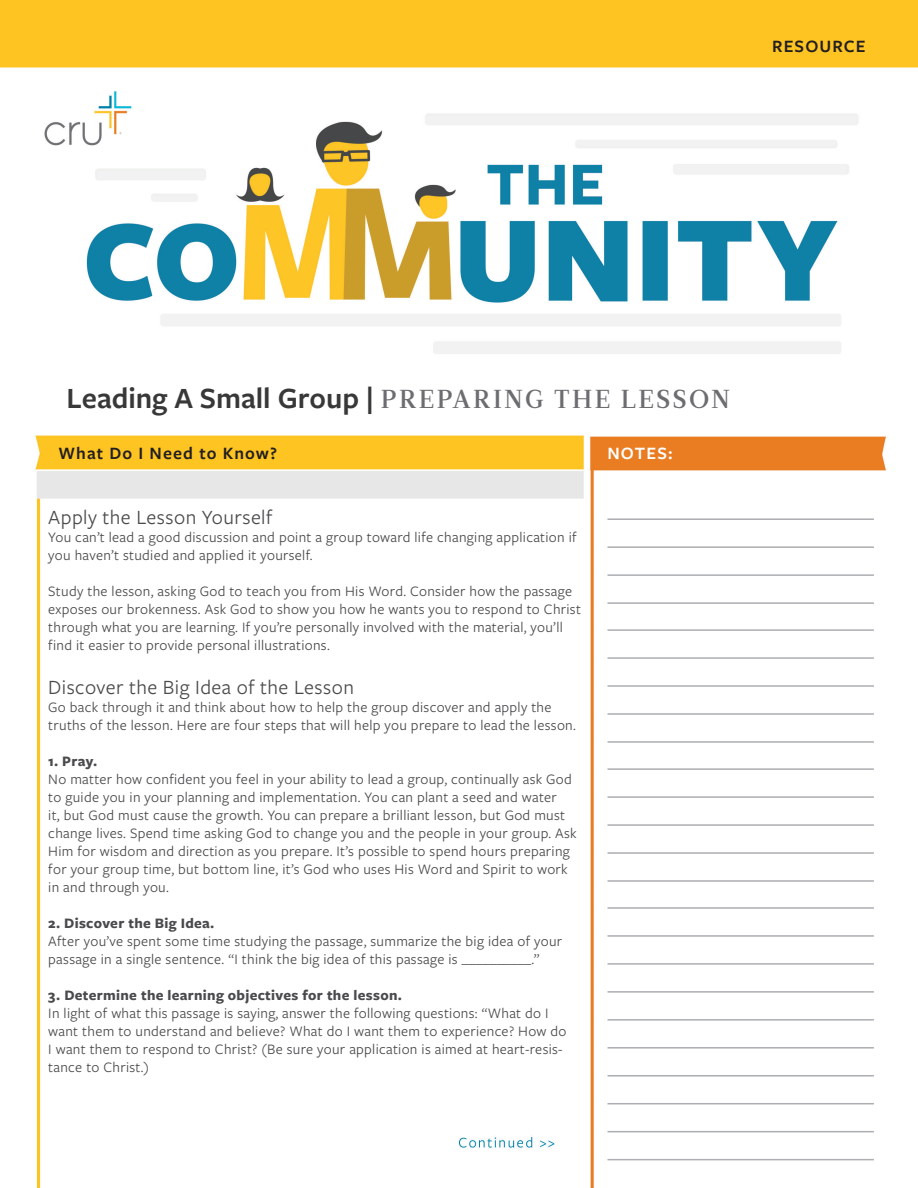
<style>
.page{position:relative;width:918px;height:1188px;background:#fff}
.page>*{position:absolute;margin:0;border:0;box-sizing:border-box;transform-origin:0 0}
.t1{font:600 30.45px "Freight Sans Pro";color:#383839}
.t2{font:21px "Freight Sans Pro";letter-spacing:.02em;color:#494a4b}
.t3{font:600 18px "Freight Sans Pro";letter-spacing:.06em;color:#231f20}
.t4{font:600 18px "Freight Sans Pro";letter-spacing:.06em;color:#fff}
.t5{font:15px/18px "Freight Sans Pro";letter-spacing:.02em;color:#494a4b}
.t6{font:700 15px "Freight Sans Pro";letter-spacing:.02em;color:#494a4b}
.s1{font-family:"Leitura Roman 3";font-weight:400;font-size:25.95px;color:#6c6d70}
</style>
<div class="page">
<img style="left:0;top:0;width:918px;height:1188px">
<hr style="left:608px;top:574px;width:266px;height:2px;background:#acadb1">
<hr style="left:608px;top:852px;width:266px;height:2px;background:#acadb1">
<hr style="left:608px;top:713px;width:266px;height:2px;background:#acadb1">
<hr style="left:608px;top:991px;width:266px;height:2px;background:#acadb1">
<hr style="left:608px;top:1131px;width:266px;height:1px;background:#acadb1">
<hr style="left:608px;top:602px;width:266px;height:2px;background:#acadb1">
<hr style="left:608px;top:880px;width:266px;height:2px;background:#acadb1">
<hr style="left:608px;top:741px;width:266px;height:2px;background:#acadb1">
<hr style="left:608px;top:1019px;width:266px;height:2px;background:#acadb1">
<hr style="left:608px;top:1159px;width:266px;height:1px;background:#acadb1">
<hr style="left:608px;top:518px;width:266px;height:2px;background:#acadb1">
<hr style="left:608px;top:796px;width:266px;height:2px;background:#acadb1">
<hr style="left:608px;top:657px;width:266px;height:2px;background:#acadb1">
<hr style="left:608px;top:935px;width:266px;height:2px;background:#acadb1">
<hr style="left:608px;top:1075px;width:266px;height:2px;background:#acadb1">
<hr style="left:608px;top:546px;width:266px;height:2px;background:#acadb1">
<hr style="left:608px;top:824px;width:266px;height:2px;background:#acadb1">
<hr style="left:608px;top:685px;width:266px;height:2px;background:#acadb1">
<hr style="left:608px;top:963px;width:266px;height:2px;background:#acadb1">
<hr style="left:608px;top:1103px;width:266px;height:1px;background:#acadb1">
<hr style="left:608px;top:768px;width:266px;height:2px;background:#acadb1">
<hr style="left:608px;top:629px;width:266px;height:2px;background:#acadb1">
<hr style="left:608px;top:907px;width:266px;height:2px;background:#acadb1">
<hr style="left:608px;top:1047px;width:266px;height:2px;background:#acadb1">
<p class="t3" style="left:772px;top:34px;width:95px">RESOURCE</p>
<p class="t1" style="left:67px;top:378px;width:665px">Leading A Small Group | <span class="s1">PREPARING THE LESSON</span></p>
<p class="t3" style="left:58px;top:441px;width:220px">What Do I Need to Know?</p>
<p class="t4" style="left:608px;top:441px;width:67px">NOTES:</p>
<p class="t2" style="left:48px;top:504px;width:226px">Apply the Lesson Yourself</p>
<p class="t5" style="left:48px;top:528px;width:530px">You can’t lead a good discussion and point a group toward life changing application if you haven’t studied and applied it yourself.</p>
<p class="t5" style="left:48px;top:582px;width:534px">Study the lesson, asking God to teach you from His Word. Consider how the passage exposes our brokenness. Ask God to show you how he wants you to respond to Christ through what you are learning. If you’re personally involved with the material, you’ll find it easier to provide personal illustrations.</p>
<p class="t2" style="left:48px;top:673px;width:307px">Discover the Big Idea of the Lesson</p>
<p class="t5" style="left:48px;top:697px;width:529px">Go back through it and think about how to help the group discover and apply the truths of the lesson. Here are four steps that will help you prepare to lead the lesson.</p>
<p class="t6" style="left:48px;top:750px;width:50px">1. Pray.</p>
<p class="t5" style="left:48px;top:769px;width:530px">No matter how confident you feel in your ability to lead a group, continually ask God to guide you in your planning and implementation. You can plant a seed and water<br>it, but God must cause the growth. You can prepare a brilliant lesson, but God must change lives. Spend time asking God to change you and the people in your group. Ask Him for wisdom and direction as you prepare. It’s possible to spend hours preparing for your group time, but bottom line, it’s God who uses His Word and Spirit to work in and through you.</p>
<p class="t6" style="left:48px;top:912px;width:168px">2. Discover the Big Idea.</p>
<p class="t5" style="left:48px;top:931px;width:515px">After you’ve spent some time studying the passage, summarize the big idea of your passage in a single sentence. “I think the big idea of this passage is __________.”</p>
<p class="t6" style="left:48px;top:984px;width:355px">3. Determine the learning objectives for the lesson.</p>
<p class="t5" style="left:48px;top:1003px;width:520px">In light of what this passage is saying, answer the following questions: “What do I want them to understand and believe? What do I want them to experience? How do I want them to respond to Christ? (Be sure your application is aimed at heart-resis&shy;tance to Christ.)</p>
</div>
